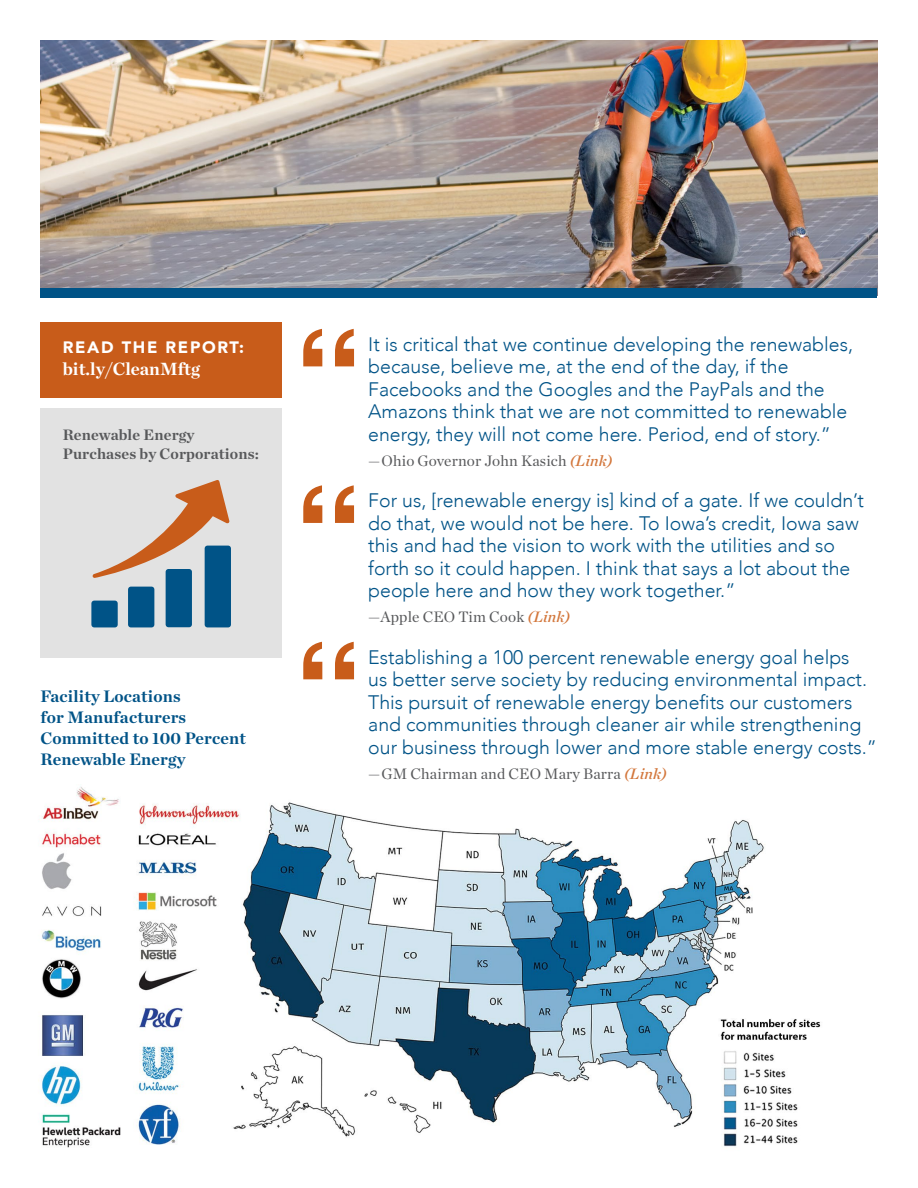
<style>
.page{position:relative;width:918px;height:1188px;background:#fff}
.page>*{position:absolute;margin:0;border:0;box-sizing:border-box;transform-origin:0 0}
.t1{font:700 136.95px/156.4px "Helvetica";color:#c85c1a;text-align:justify}
.t2{font:300 19.5px/22.5px "Avenir";color:#005387}
.t3{font:700 18px "Chronicle Deck";color:#fff}
.t4{font:700 16.95px/21px "Chronicle Deck";letter-spacing:.01em;color:#005387}
.t5{font:900 16.5px "Avenir";letter-spacing:.1em;color:#fff}
.t6{font:15.3px "Chronicle Deck";letter-spacing:.01em;color:#58595b}
.t7{font:700 15.3px/19px "Chronicle Deck";letter-spacing:.01em;color:#58595b}
.s1{font-family:"Chronicle Deck Semi";font-style:italic;color:#d3773c}
</style>
<div class="page">
<img style="left:41px;top:786px;width:780px;height:362px">
<div style="left:40px;top:408px;width:242px;height:250px;background:#e2e2e2"></div>
<div style="left:91px;top:601px;width:27px;height:26px;background:#005387;border-radius:3px"></div>
<div style="left:128px;top:587px;width:26px;height:40px;background:#005387;border-radius:3px"></div>
<div style="left:166px;top:569px;width:26px;height:58px;background:#005387;border-radius:3px"></div>
<div style="left:205px;top:546px;width:26px;height:81px;background:#005387;border-radius:3px"></div>
<svg style="left:92px;top:480px;width:138px;height:98px"></svg>
<img style="left:40px;top:40px;width:838px;height:249px">
<div style="left:40px;top:289px;width:838px;height:9px;background:#005387"></div>
<div style="left:40px;top:323px;width:242px;height:75px;background:#c85c1a"></div>
<p class="t5" style="left:63px;top:333px;width:183px">READ THE REPORT:</p>
<p class="t3" style="left:63px;top:355px;width:139px">bit.ly/CleanMftg</p>
<p class="t7" style="left:63px;top:424px;width:198px">Renewable Energy<br>Purchases by Corporations:</p>
<p class="t4" style="left:40px;top:685px;width:207px">Facility Locations<br>for Manufacturers<br>Committed to 100 Percent<br>Renewable Energy</p>
<h1 class="t1" style="left:294px;top:304px;width:70px">“ “ “</h1>
<p class="t2" style="left:368px;top:333px;width:486px">It is critical that we continue developing the renewables, because, believe me, at the end of the day, if the Facebooks and the Googles and the PayPals and the Amazons think that we are not committed to renewable energy, they will not come here. Period, end of story.”</p>
<p class="t6" style="left:368px;top:449px;width:246px">—Ohio Governor John Kasich <span class="s1">(Link)</span></p>
<p class="t2" style="left:368px;top:489px;width:497px">For us, [renewable energy is] kind of a gate. If we couldn’t do that, we would not be here. To Iowa’s credit, Iowa saw this and had the vision to work with the utilities and so forth so it could happen. I think that says a lot about the people here and how they work together.”</p>
<p class="t6" style="left:368px;top:605px;width:204px">—Apple CEO Tim Cook <span class="s1">(Link)</span></p>
<p class="t2" style="left:368px;top:646px;width:510px">Establishing a 100 percent renewable energy goal helps<br>us better serve society by reducing environmental impact.<br>This pursuit of renewable energy benefits our customers and communities through cleaner air while strengthening our business through lower and more stable energy costs.”</p>
<p class="t6" style="left:368px;top:762px;width:300px">—GM Chairman and CEO Mary Barra <span class="s1">(Link)</span></p>
</div>
